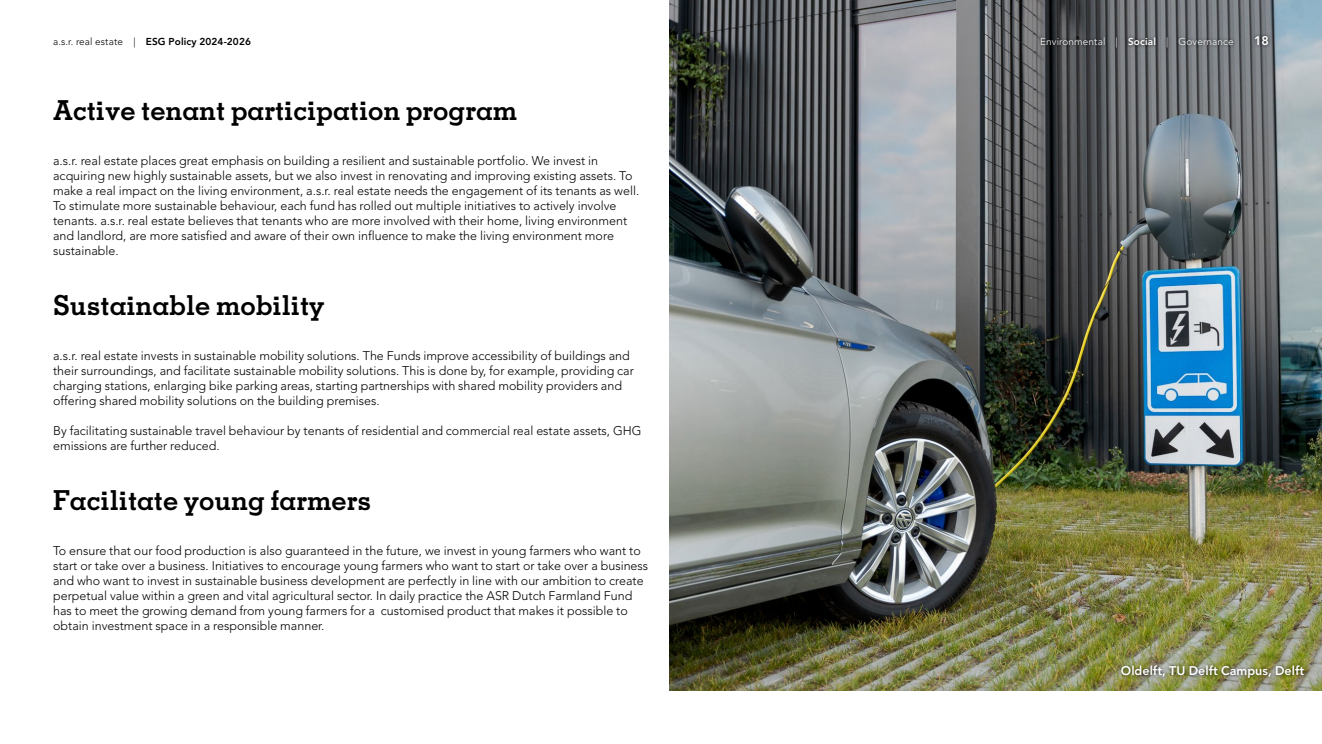
<style>
.page{position:relative;width:1322px;height:744px;background:#fff}
.page>*{position:absolute;margin:0;border:0;box-sizing:border-box;transform-origin:0 0}
.t1{font:700 27.5px "Memphis LT Std";color:#000}
.t2{font:300 12.5px/15px "Avenir LT Std";color:#000}
.t3{font:800 12.5px "Avenir LT Std";color:#fff}
.t4{font:800 10px "Avenir LT Std";letter-spacing:.01em;color:#000}
.t5{font:300 10px "Avenir LT Std";letter-spacing:.01em;color:#fff}
.s1{font-weight:300}
.s2{font-weight:800}
</style>
<div class="page">
<img style="left:670px;top:0;width:652px;height:690px">
<div style="left:1118px;top:662px;width:189px;height:19px;background:#000;opacity:.75"></div>
<div style="left:1037px;top:33px;width:234px;height:18px;background:#000;opacity:.75"></div>
<p class="t4" style="left:53px;top:36px;width:199px"><span class="s1">a.s.r. real estate |</span> ESG Policy 2024-2026</p>
<p class="t5" style="left:1040px;top:36px;width:195px">Environmental | <span class="s2">Social</span> | Governance</p>
<p class="t3" style="left:1254px;top:33px;width:16px">18</p>
<h1 class="t1" style="left:53px;top:93px;width:466px">Active tenant participation program</h1>
<p class="t2" style="left:53px;top:153px;width:587px">a.s.r. real estate places great emphasis on building a resilient and sustainable portfolio. We invest in acquiring new highly sustainable assets, but we also invest in renovating and improving existing assets. To make a real impact on the living environment, a.s.r. real estate needs the engagement of its tenants as well.<br>To stimulate more sustainable behaviour, each fund has rolled out multiple initiatives to actively involve tenants. a.s.r. real estate believes that tenants who are more involved with their home, living environment and landlord, are more satisfied and aware of their own influence to make the living environment more sustainable.</p>
<h1 class="t1" style="left:53px;top:288px;width:273px">Sustainable mobility</h1>
<p class="t2" style="left:53px;top:348px;width:582px">a.s.r. real estate invests in sustainable mobility solutions. The Funds improve accessibility of buildings and their surroundings, and facilitate sustainable mobility solutions. This is done by, for example, providing car charging stations, enlarging bike parking areas, starting partnerships with shared mobility providers and offering shared mobility solutions on the building premises.</p>
<p class="t2" style="left:53px;top:423px;width:590px">By facilitating sustainable travel behaviour by tenants of residential and commercial real estate assets, GHG emissions are further reduced.</p>
<h1 class="t1" style="left:53px;top:483px;width:320px">Facilitate young farmers</h1>
<p class="t2" style="left:53px;top:543px;width:596px">To ensure that our food production is also guaranteed in the future, we invest in young farmers who want to start or take over a business. Initiatives to encourage young farmers who want to start or take over a business and who want to invest in sustainable business development are perfectly in line with our ambition to create perpetual value within a green and vital agricultural sector. In daily practice the ASR Dutch Farmland Fund has to meet the growing demand from young farmers for a customised product that makes it possible to obtain investment space in a responsible manner.</p>
<p class="t3" style="left:1121px;top:663px;width:185px">Oldelft, TU Delft Campus, Delft</p>
</div>
